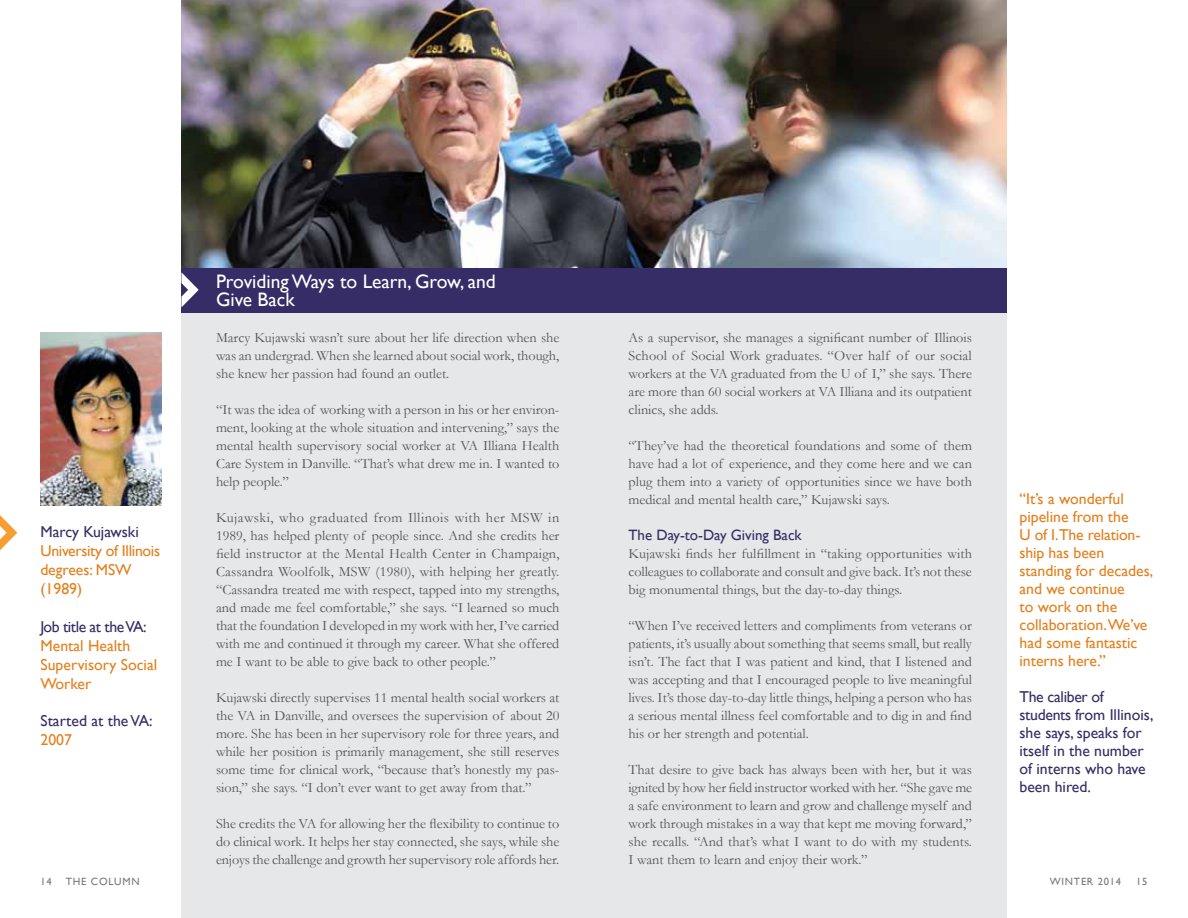
<style>
.page{position:relative;width:1188px;height:918px;background:#fff}
.page>*{position:absolute;margin:0;border:0;box-sizing:border-box;transform-origin:0 0}
.t1{font:19.5px/18px "Gill Sans";color:#fff}
.t2{font:15.75px/18px "Gill Sans";color:#e37f1c}
.t3{font:15.75px/18px "Gill Sans";color:#362c66}
.t4{font:15.75px/18.9px "Gill Sans";letter-spacing:-.02em;color:#e37f1c}
.t5{font:15px "Gill Sans";color:#362c66}
.t6{font:14.25px/18px "Garamond";color:#545456;text-align:justify}
.t7{font:10.5px "Gill Sans";letter-spacing:.07em;color:#77787b}
</style>
<div class="page">
<div style="left:181px;top:295px;width:826px;height:623px;background:#e6e7e8"></div>
<div style="left:181px;top:267px;width:826px;height:46px;background:#362c66"></div>
<img style="left:181px;top:0;width:826px;height:267px">
<svg style="left:181px;top:272px;width:18px;height:35px"></svg>
<img style="left:41px;top:332px;width:120px;height:173px">
<svg style="left:0;top:515px;width:17px;height:35px"></svg>
<p class="t3" style="left:40px;top:523px;width:100px">Marcy Kujawski</p>
<p class="t4" style="left:40px;top:541px;width:121px">University of Illinois degrees: MSW (1989)</p>
<p class="t3" style="left:40px;top:617px;width:108px">Job title at the VA:</p>
<p class="t2" style="left:40px;top:636px;width:118px;line-height:18.9px">Mental Health<br>Supervisory Social<br>Worker</p>
<p class="t3" style="left:40px;top:712px;width:114px">Started at the VA:</p>
<p class="t2" style="left:40px;top:731px;width:33px">2007</p>
<h1 class="t1" style="left:216px;top:272px;width:281px">Providing Ways to Learn, Grow, and<br>Give Back</h1>
<p class="t6" style="left:216px;top:328px;width:345px">Marcy Kujawski wasn’t sure about her life direction when she was an undergrad. When she learned about social work, though, she knew her passion had found an outlet.</p>
<p class="t6" style="left:216px;top:400px;width:345px">“It was the idea of working with a person in his or her environ&shy;ment, looking at the whole situation and intervening,” says the mental health supervisory social worker at VA Illiana Health Care System in Danville. “That’s what drew me in. I wanted to help people.”</p>
<p class="t6" style="left:216px;top:508px;width:345px">Kujawski, who graduated from Illinois with her MSW in 1989, has helped plenty of people since. And she credits her field instructor at the Mental Health Center in Champaign, Cassandra Woolfolk, MSW (1980), with helping her greatly. “Cassandra treated me with respect, tapped into my strengths, and made me feel comfortable,” she says. “I learned so much that the foundation I developed in my work with her, I’ve carried with me and continued it through my career. What she offered me I want to be able to give back to other people.”</p>
<p class="t6" style="left:216px;top:688px;width:345px">Kujawski directly supervises 11 mental health social workers at the VA in Danville, and oversees the supervision of about 20 more. She has been in her supervisory role for three years, and while her position is primarily management, she still reserves some time for clinical work, “because that’s honestly my pas&shy;sion,” she says. “I don’t ever want to get away from that.”</p>
<p class="t6" style="left:216px;top:814px;width:345px">She credits the VA for allowing her the flexibility to continue to do clinical work. It helps her stay connected, she says, while she enjoys the challenge and growth her supervisory role affords her.</p>
<p class="t6" style="left:629px;top:328px;width:345px">As a supervisor, she manages a significant number of Illinois School of Social Work graduates. “Over half of our social workers at the VA graduated from the U of I,” she says. There are more than 60 social workers at VA Illiana and its outpatient clinics, she adds.</p>
<p class="t6" style="left:629px;top:436px;width:345px">“They’ve had the theoretical foundations and some of them have had a lot of experience, and they come here and we can plug them into a variety of opportunities since we have both medical and mental health care,” Kujawski says.</p>
<p class="t5" style="left:629px;top:526px;width:175px">The Day-to-Day Giving Back</p>
<p class="t6" style="left:629px;top:544px;width:345px">Kujawski finds her fulfillment in “taking opportunities with colleagues to collaborate and consult and give back. It’s not these big monumental things, but the day-to-day things.</p>
<p class="t6" style="left:629px;top:616px;width:345px">“When I’ve received letters and compliments from veterans or patients, it’s usually about something that seems small, but really isn’t. The fact that I was patient and kind, that I listened and was accepting and that I encouraged people to live meaningful lives. It’s those day-to-day little things, helping a person who has a serious mental illness feel comfortable and to dig in and find his or her strength and potential.</p>
<p class="t6" style="left:629px;top:760px;width:345px">That desire to give back has always been with her, but it was ignited by how her field instructor worked with her. “She gave me a safe environment to learn and grow and challenge myself and work through mistakes in a way that kept me moving forward,” she recalls. “And that’s what I want to do with my students.<br>I want them to learn and enjoy their work.”</p>
<p class="t2" style="left:1020px;top:490px;width:135px">“It’s a wonderful pipeline from the<br>U of I.The relation&shy;ship has been standing for decades, and we continue<br>to work on the collaboration.We’ve had some fantastic interns here.”</p>
<p class="t3" style="left:1020px;top:688px;width:135px">The caliber of students from Illinois, she says, speaks for itself in the number of interns who have been hired.</p>
<p class="t7" style="left:40px;top:875px;width:13px">14</p>
<p class="t7" style="left:66px;top:875px;width:72px">The Column</p>
<p class="t7" style="left:1050px;top:875px;width:72px">WINTER 2014</p>
<p class="t7" style="left:1136px;top:875px;width:13px">15</p>
</div>
